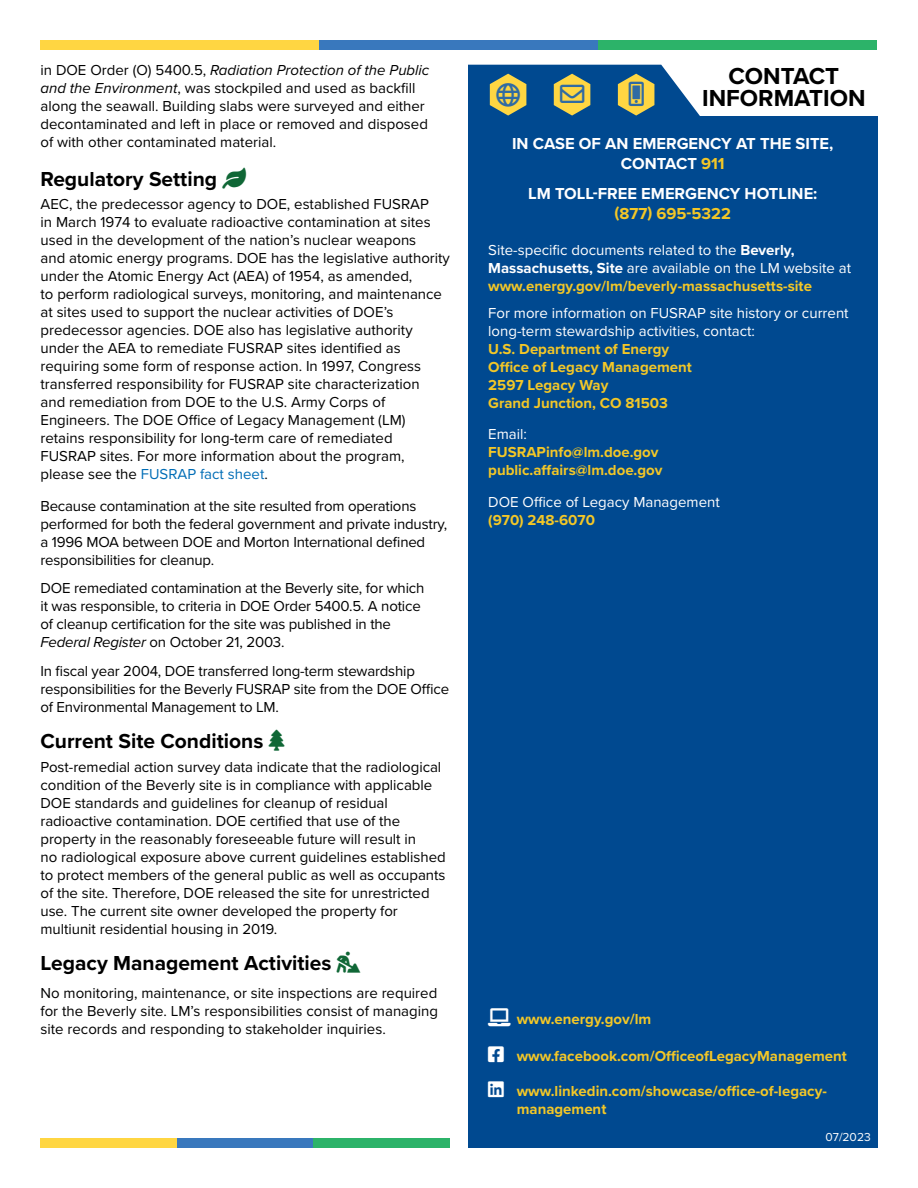
<style>
.page{position:relative;width:918px;height:1188px;background:#fff}
.page>*{position:absolute;margin:0;border:0;box-sizing:border-box;transform-origin:0 0}
.t1{font:24.3px "Font Awesome 5 Pro";color:#316ba3}
.Hours_Contact_Headers{font:700 24px "Proxima Nova";color:#000}
.body_text{font:700 21px "Proxima Nova";color:#000}
.Hours_Contact_Body_Text{font:700 16.5px/19.8px "Proxima Nova";color:#fff;text-align:center}
.Hours_Contact_Body_Text-2{font:700 16.5px "Proxima Nova";color:#f3c727}
.Body_Text_-_ProximaNovaRegular{font:15px/18px "Proxima Nova";color:#000}
.body_text-2{font:15px/18px "Proxima Nova";letter-spacing:-.015em;color:#000}
.Section_Heading{font:15px/18px "Proxima Nova";letter-spacing:-.005em;color:#000}
.Body_Text_-_ProximaNovaRegular-2{font:15px/18px "Proxima Nova";color:#fff}
.Body_Text_-_ProximaNovaRegular-3{font:700 15px/18px "Proxima Nova";color:#f3c727}
.Hours_Contact_Body_Text-3{font:15px/18px "Proxima Nova";color:#fff}
.Date{font:12px "Proxima Nova";color:#fff}
.s1{font-style:italic}
.s2{color:#006db6}
.s3{color:#106736}
.s4{color:#f3c727}
.s5{font-weight:700}
.s6{font-weight:700;color:#f3c727}
.s7{color:#fff}
</style>
<div class="page">
<div style="left:40px;top:40px;width:280px;height:10px;background:#ffd642"></div>
<div style="left:320px;top:40px;width:278px;height:10px;background:#3978bd"></div>
<div style="left:598px;top:40px;width:280px;height:10px;background:#2cb369"></div>
<div style="left:468px;top:116px;width:410px;height:1032px;background:#004990"></div>
<div style="left:40px;top:1138px;width:137px;height:10px;background:#ffd642"></div>
<div style="left:177px;top:1138px;width:137px;height:10px;background:#3978bd"></div>
<div style="left:314px;top:1138px;width:136px;height:10px;background:#2cb369"></div>
<svg style="left:468px;top:65px;width:232px;height:51px;background:#5f8082"></svg>
<p class="Body_Text_-_ProximaNovaRegular" style="left:40px;top:60px;width:390px">in DOE Order (O) 5400.5, <span class="s1">Radiation Protection of the Public and the Environment</span>, was stockpiled and used as backfill along the seawall. Building slabs were surveyed and either decontaminated and left in place or removed and disposed of with other contaminated material.</p>
<p class="body_text" style="left:40px;top:163px;width:178px">Regulatory Setting</p>
<p class="Body_Text_-_ProximaNovaRegular" style="left:40px;top:194px;width:411px">AEC, the predecessor agency to DOE, established FUSRAP<br>in March 1974 to evaluate radioactive contamination at sites used in the development of the nation’s nuclear weapons<br>and atomic energy programs. DOE has the legislative authority under the Atomic Energy Act (AEA) of 1954, as amended,<br>to perform radiological surveys, monitoring, and maintenance at sites used to support the nuclear activities of DOE’s predecessor agencies. DOE also has legislative authority under the AEA to remediate FUSRAP sites identified as requiring some form of response action. In 1997, Congress transferred responsibility for FUSRAP site characterization<br>and remediation from DOE to the U.S. Army Corps of Engineers. The DOE Office of Legacy Management (LM) retains responsibility for long-term care of remediated FUSRAP sites. For more information about the program, please see the <span class="s2">FUSRAP fact sheet</span>.</p>
<p class="body_text-2" style="left:40px;top:496px;width:408px">Because contamination at the site resulted from operations performed for both the federal government and private industry, a 1996 MOA between DOE and Morton International defined responsibilities for cleanup.</p>
<p class="body_text-2" style="left:40px;top:579px;width:385px">DOE remediated contamination at the Beverly site, for which it was responsible, to criteria in DOE Order 5400.5. A notice of cleanup certification for the site was published in the <span class="s1">Federal Register</span> on October 21, 2003.</p>
<p class="body_text-2" style="left:40px;top:661px;width:410px">In fiscal year 2004, DOE transferred long-term stewardship responsibilities for the Beverly FUSRAP site from the DOE Office of Environmental Management to LM.</p>
<p class="body_text" style="left:40px;top:725px;width:246px">Current Site Conditions <span class="s3">▼</span></p>
<p class="Section_Heading" style="left:40px;top:757px;width:407px">Post-remedial action survey data indicate that the radiological condition of the Beverly site is in compliance with applicable DOE standards and guidelines for cleanup of residual radioactive contamination. DOE certified that use of the property in the reasonably foreseeable future will result in<br>no radiological exposure above current guidelines established to protect members of the general public as well as occupants of the site. Therefore, DOE released the site for unrestricted use. The current site owner developed the property for multiunit residential housing in 2019.</p>
<p class="body_text" style="left:40px;top:947px;width:322px">Legacy Management Activities <span class="s3">■</span></p>
<p class="body_text-2" style="left:40px;top:984px;width:399px;text-align:justify">No monitoring, maintenance, or site inspections are required for the Beverly site. LM’s responsibilities consist of managing site records and responding to stakeholder inquiries.</p>
<p class="Hours_Contact_Headers" style="left:728px;top:58px;width:112px">CONTACT</p>
<p class="t1" style="left:560px;top:82px;width:26px">■❖●□</p>
<p class="Hours_Contact_Headers" style="left:702px;top:80px;width:165px">INFORMATION</p>
<p class="Hours_Contact_Body_Text" style="left:512px;top:134px;width:323px">IN CASE OF AN EMERGENCY AT THE SITE,<br>CONTACT <span class="s4">911</span></p>
<p class="Hours_Contact_Body_Text" style="left:528px;top:183px;width:291px">LM TOLL-FREE EMERGENCY HOTLINE:</p>
<p class="Hours_Contact_Body_Text-2" style="left:614px;top:201px;width:118px">(877) 695-5322</p>
<p class="Hours_Contact_Body_Text-3" style="left:488px;top:240px;width:364px">Site-specific documents related to the <span class="s5">Beverly,<br>Massachusetts, Site</span> are available on the LM website at <span class="s6">www.energy.gov/lm/beverly-massachusetts-site</span></p>
<p class="Body_Text_-_ProximaNovaRegular-2" style="left:488px;top:303px;width:362px">For more information on FUSRAP site history or current long-term stewardship activities, contact:<br><span class="s6">U.S. Department of Energy<br>Office of Legacy Management<br>2597 Legacy Way<br>Grand Junction, CO 81503</span></p>
<p class="Hours_Contact_Body_Text-3" style="left:488px;top:425px;width:40px">Email:</p>
<p class="Body_Text_-_ProximaNovaRegular-3" style="left:488px;top:443px;width:176px">FUSRAPinfo@lm.doe.gov public.affairs@lm.doe.gov</p>
<p class="Body_Text_-_ProximaNovaRegular-2" style="left:488px;top:492px;width:233px">DOE Office of Legacy Management <span class="s6">(970) 248-6070</span></p>
<p class="Body_Text_-_ProximaNovaRegular-3" style="left:517px;top:1009px;width:136px">www.energy.gov/lm</p>
<p class="Body_Text_-_ProximaNovaRegular-3" style="left:488px;top:1047px;width:360px"><span class="s7">□□▲❑◆</span> www.facebook.com/OfficeofLegacyManagement</p>
<p class="Body_Text_-_ProximaNovaRegular-3" style="left:517px;top:1081px;width:312px">www.linkedin.com/showcase/office-of-legacy&shy;management</p>
<p class="Date" style="left:826px;top:1128px;width:47px">07/2023</p>
</div>
